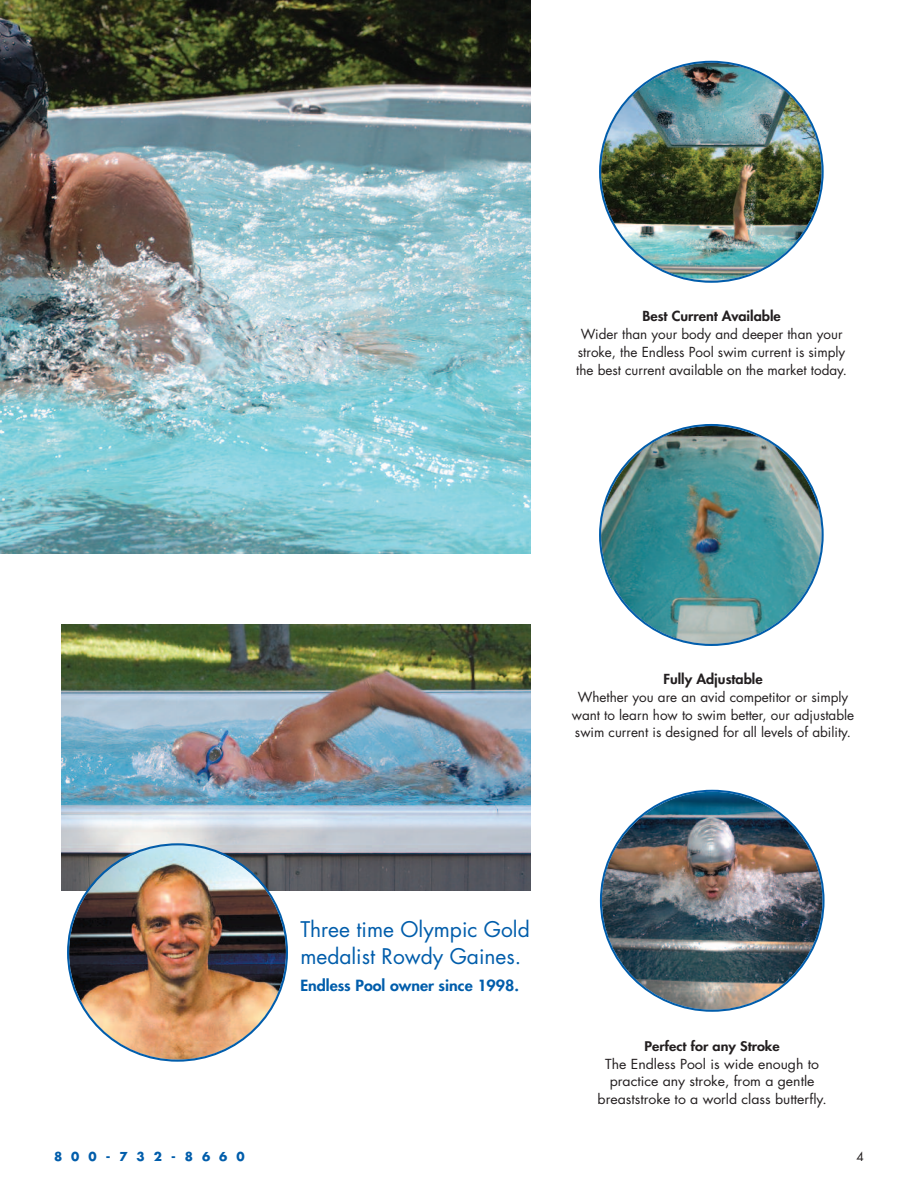
<style>
.page{position:relative;width:918px;height:1188px;background:#fff}
.page>*{position:absolute;margin:0;border:0;box-sizing:border-box;transform-origin:0 0}
.t1{font:21px/27px "Futura";color:#015dab}
.t2{font:800 15px "Futura";color:#015dab;scale:1.07 1}
.t3{font:13.5px/17.7px "Futura";color:#231f20;text-align:center}
.t4{font:13.5px/17.7px "Futura";color:#231f20;text-align:center;scale:1.04 1}
.t5{font:800 13.5px "Futura";color:#231f20;scale:1.07 1}
.t6{font:800 12.9px "Futura";color:#231f20;scale:1.12 1}
.t7{font:700 12px "Futura";letter-spacing:.75em;color:#015dab}
.t8{font:12px "Futura";color:#231f20}
</style>
<div class="page">
<img style="left:599px;top:424px;width:225px;height:222px">
<img style="left:599px;top:61px;width:225px;height:222px">
<img style="left:600px;top:790px;width:225px;height:222px">
<img style="left:0;top:0;width:531px;height:554px">
<img style="left:62px;top:625px;width:469px;height:266px">
<img style="left:67px;top:843px;width:221px;height:219px">
<p class="t5" style="left:643px;top:310px;width:131px">Best Current Available</p>
<p class="t3" style="left:576px;top:327px;width:272px">Wider than your body and deeper than your stroke, the Endless Pool swim current is simply the best current available on the market today.</p>
<p class="t5" style="left:663px;top:673px;width:94px">Fully Adjustable</p>
<p class="t3" style="left:572px;top:689px;width:284px">Whether you are an avid competitor or simply want to learn how to swim better, our adjustable swim current is designed for all levels of ability.</p>
<h1 class="t1" style="left:300px;top:918px;width:231px">Three time Olympic Gold medalist Rowdy Gaines.</h1>
<p class="t2" style="left:300px;top:978px;width:206px">Endless Pool owner since 1998.</p>
<p class="t6" style="left:645px;top:1040px;width:122px">Perfect for any Stroke</p>
<p class="t4" style="left:598px;top:1056px;width:222px">The Endless Pool is wide enough to practice any stroke, from a gentle breaststroke to a world class butterfly.</p>
<p class="t7" style="left:54px;top:1151px;width:192px">800-732-8660</p>
<p class="t8" style="left:857px;top:1151px;width:9px">4</p>
</div>
